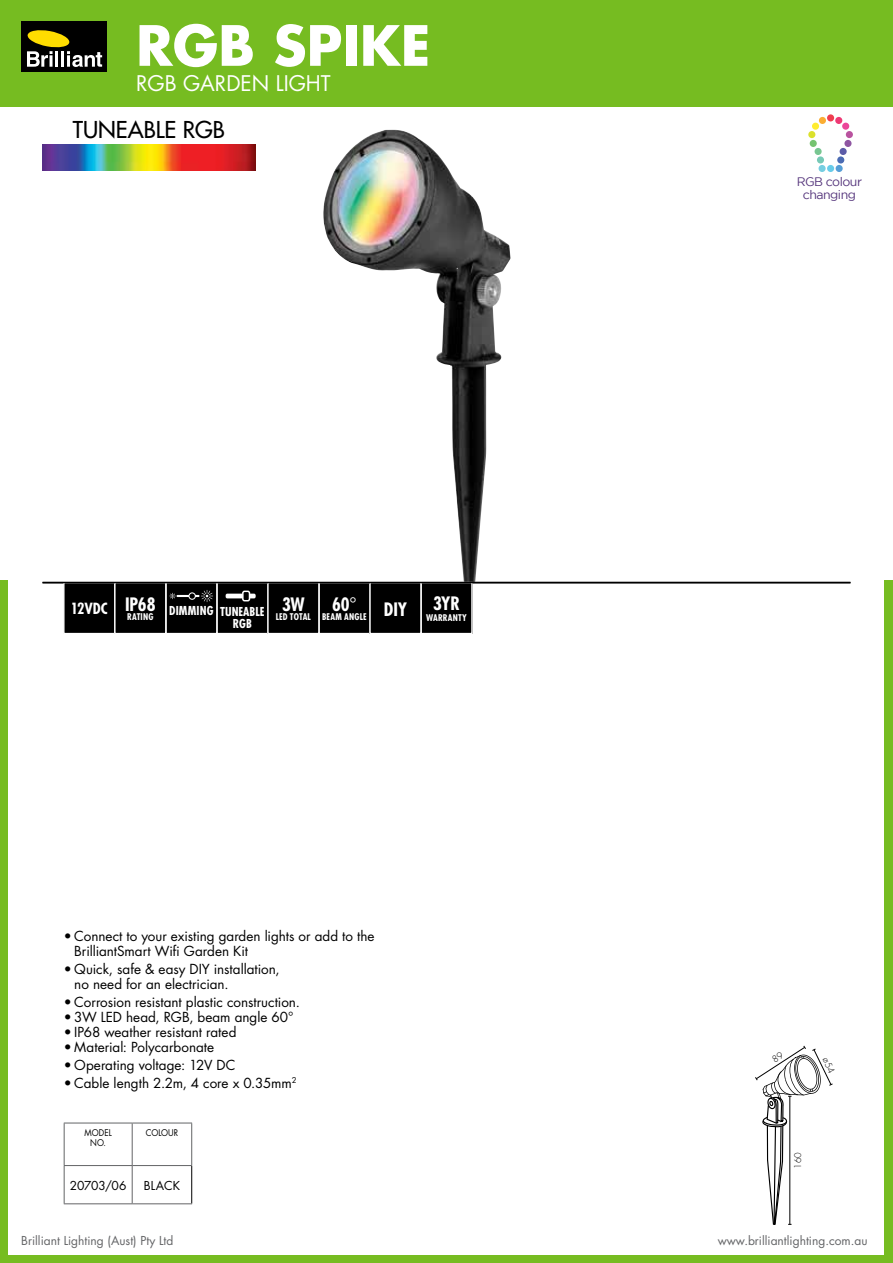
<style>
.page{position:relative;width:893px;height:1263px;background:#fff}
.page>*{position:absolute;margin:0;border:0;box-sizing:border-box;transform-origin:0 0}
.t1{font:700 54px "Futura Std";color:#fff}
.t2{font:500 22.65px "Futura Std";color:#000}
.t3{font:21px "Futura Std";color:#fff}
.t4{font:700 condensed 18px "Futura Std";letter-spacing:-.01em;color:#fff}
.t5{font:700 condensed 15px "Futura Std";letter-spacing:-.005em;color:#fff}
.t6{font:13.5px/15px "Futura Std";color:#000}
.t7{font:12.3px/12.3px "Gotham";letter-spacing:-.04em;color:#54347b;text-align:center}
.t8{font:12px "Futura Std";color:#636466}
.t9{font:700 condensed 12px/12px "Futura Std";color:#fff;text-align:center}
.t10{font:12px "Futura Std";color:#000}
.t11{font:700 condensed 9px "Futura Std";letter-spacing:.015em;color:#fff}
.t12{font:9px/9.8px "Futura Std";letter-spacing:.005em;color:#000;text-align:center;scale:.9 1}
.t13{font:300 9px "Futura Std";color:#000}
.s1{font-weight:400;font-stretch:normal}
</style>
<div class="page">
<div style="left:0;top:580px;width:893px;height:683px;background:#76bc21"></div>
<div style="left:0;top:0;width:893px;height:106px;background:#76bc21"></div>
<div style="left:9px;top:572px;width:875px;height:682px;background:#fff"></div>
<img style="left:323px;top:130px;width:188px;height:452px">
<hr style="left:191px;top:1166px;width:1px;height:37px;background:#000">
<hr style="left:64px;top:1123px;width:68px;height:1px;background:#636466">
<hr style="left:64px;top:1123px;width:1px;height:42px;background:#636466">
<hr style="left:132px;top:1123px;width:60px;height:1px;background:#636466">
<hr style="left:132px;top:1123px;width:1px;height:42px;background:#636466">
<hr style="left:191px;top:1123px;width:1px;height:42px;background:#636466">
<hr style="left:64px;top:1165px;width:68px;height:1px;background:#636466">
<hr style="left:64px;top:1166px;width:1px;height:37px;background:#636466">
<hr style="left:132px;top:1165px;width:60px;height:1px;background:#636466">
<hr style="left:132px;top:1166px;width:1px;height:37px;background:#636466">
<hr style="left:64px;top:1203px;width:68px;height:1px;background:#636466">
<hr style="left:132px;top:1203px;width:60px;height:1px;background:#636466">
<div style="left:64px;top:583px;width:51px;height:51px;background:#000"></div>
<div style="left:63px;top:582px;width:53px;height:52px;border:2px solid #fff"></div>
<div style="left:217px;top:583px;width:51px;height:51px;background:#000"></div>
<div style="left:166px;top:583px;width:51px;height:51px;background:#000"></div>
<div style="left:165px;top:582px;width:53px;height:52px;border:2px solid #fff"></div>
<div style="left:319px;top:583px;width:51px;height:51px;background:#000"></div>
<div style="left:421px;top:583px;width:51px;height:51px;background:#000"></div>
<div style="left:370px;top:583px;width:51px;height:51px;background:#000"></div>
<div style="left:369px;top:582px;width:53px;height:52px;border:2px solid #fff"></div>
<div style="left:115px;top:583px;width:51px;height:51px;background:#000"></div>
<div style="left:114px;top:582px;width:53px;height:52px;border:2px solid #fff"></div>
<div style="left:268px;top:583px;width:51px;height:51px;background:#000"></div>
<div style="left:267px;top:582px;width:53px;height:52px;border:2px solid #fff"></div>
<div style="left:21px;top:21px;width:86px;height:51px;background:#000"></div>
<svg style="left:27px;top:30px;width:75px;height:37px"></svg>
<hr style="left:176px;top:595px;width:24px;height:2px;background:#fff">
<svg style="left:201px;top:590px;width:12px;height:12px"></svg>
<svg style="left:169px;top:593px;width:7px;height:6px"></svg>
<svg style="left:188px;top:592px;width:8px;height:8px"></svg>
<svg style="left:189px;top:593px;width:6px;height:6px"></svg>
<hr style="left:226px;top:594px;width:30px;height:4px;background:#fff;border-radius:2px">
<div style="left:243px;top:591px;width:6px;height:10px;background:#000;border-radius:2px"></div>
<div style="left:242px;top:591px;width:8px;height:10px;border:1px solid #fff;border-radius:2px"></div>
<img style="left:43px;top:145px;width:212px;height:25px">
<div style="left:827px;top:114px;width:7px;height:7px;background:#ef3d4f;border-radius:50%"></div>
<div style="left:835px;top:117px;width:7px;height:7px;background:#ee3974;border-radius:50%"></div>
<div style="left:842px;top:123px;width:7px;height:7px;background:#eb4699;border-radius:50%"></div>
<div style="left:846px;top:131px;width:7px;height:7px;background:#b9539f;border-radius:50%"></div>
<div style="left:844px;top:140px;width:7px;height:7px;background:#8f56a2;border-radius:50%"></div>
<div style="left:840px;top:148px;width:7px;height:7px;background:#5c5ca8;border-radius:50%"></div>
<div style="left:837px;top:156px;width:7px;height:7px;background:#4b6bb3;border-radius:50%"></div>
<div style="left:836px;top:165px;width:7px;height:7px;background:#569ed6;border-radius:50%"></div>
<div style="left:819px;top:117px;width:7px;height:7px;background:#fbad33;border-radius:50%"></div>
<div style="left:812px;top:123px;width:7px;height:7px;background:#ffec30;border-radius:50%"></div>
<div style="left:808px;top:131px;width:7px;height:7px;background:#dbe12d;border-radius:50%"></div>
<div style="left:810px;top:140px;width:7px;height:7px;background:#76c370;border-radius:50%"></div>
<div style="left:815px;top:148px;width:7px;height:7px;background:#78c691;border-radius:50%"></div>
<div style="left:817px;top:156px;width:7px;height:7px;background:#77c9b6;border-radius:50%"></div>
<div style="left:818px;top:165px;width:8px;height:7px;background:#75cee1;border-radius:50%"></div>
<div style="left:827px;top:165px;width:7px;height:7px;background:#68cce9;border-radius:50%"></div>
<hr style="left:43px;top:582px;width:807px;height:1px;background:#000">
<svg style="left:755px;top:1045px;width:78px;height:180px"></svg>
<h1 class="t1" style="left:136px;top:10px;width:296px">RGB SPIKE</h1>
<h3 class="t3" style="left:136px;top:70px;width:196px">RGB GARDEN LIGHT</h3>
<h2 class="t2" style="left:73px;top:115px;width:154px">TUNEABLE RGB</h2>
<p class="t5" style="left:71px;top:599px;width:38px">12VDC</p>
<h3 class="t4" style="left:125px;top:593px;width:32px">IP68</h3>
<p class="t11" style="left:127px;top:611px;width:28px">RATING</p>
<p class="t9" style="left:169px;top:605px;width:46px">DIMMING</p>
<p class="t9" style="left:220px;top:605px;width:46px">TUNEABLE<br>RGB</p>
<h3 class="t4" style="left:282px;top:593px;width:24px">3W</h3>
<p class="t11" style="left:276px;top:611px;width:37px">LED TOTAL</p>
<h3 class="t4" style="left:332px;top:593px;width:26px">60<span class="s1">°</span></h3>
<p class="t11" style="left:322px;top:611px;width:46px">BEAM ANGLE</p>
<h3 class="t4" style="left:384px;top:598px;width:25px">DIY</h3>
<h3 class="t4" style="left:433px;top:592px;width:28px">3YR</h3>
<p class="t11" style="left:426px;top:612px;width:42px">WARRANTY</p>
<p class="t6" style="left:74px;top:928px;width:302px;text-indent:-11px">• Connect to your existing garden lights or add to the<br>BrilliantSmart Wifi Garden Kit</p>
<p class="t6" style="left:74px;top:961px;width:207px;text-indent:-11px">• Quick, safe &amp; easy DIY installation, no need for an electrician.</p>
<p class="t6" style="left:64px;top:994px;width:238px">• Corrosion resistant plastic construction.</p>
<p class="t6" style="left:64px;top:1009px;width:231px">• 3W LED head, RGB, beam angle 60°</p>
<p class="t6" style="left:64px;top:1024px;width:174px">• IP68 weather resistant rated</p>
<p class="t6" style="left:64px;top:1039px;width:152px">• Material: Polycarbonate</p>
<p class="t6" style="left:64px;top:1057px;width:173px">• Operating voltage: 12V DC</p>
<p class="t6" style="left:64px;top:1075px;width:234px">• Cable length 2.2m, 4 core x 0.35mm<sup>2</sup></p>
<p class="t12" style="left:85px;top:1128px;width:32px">MODEL<br>NO.</p>
<p class="t12" style="left:146px;top:1128px;width:38px">COLOUR</p>
<p class="t10" style="left:70px;top:1177px;width:58px">20703/06</p>
<p class="t10" style="left:144px;top:1177px;width:38px">BLACK</p>
<p class="t7" style="left:797px;top:176px;width:67px">RGB colour changing</p>
<p class="t13" style="left:792px;top:1168px;width:18px;rotate:-90deg">160</p>
<p class="t8" style="left:21px;top:1232px;width:154px">Brilliant Lighting (Aust) Pty Ltd</p>
<p class="t8" style="left:718px;top:1232px;width:151px">www.brilliantlighting.com.au</p>
</div>
